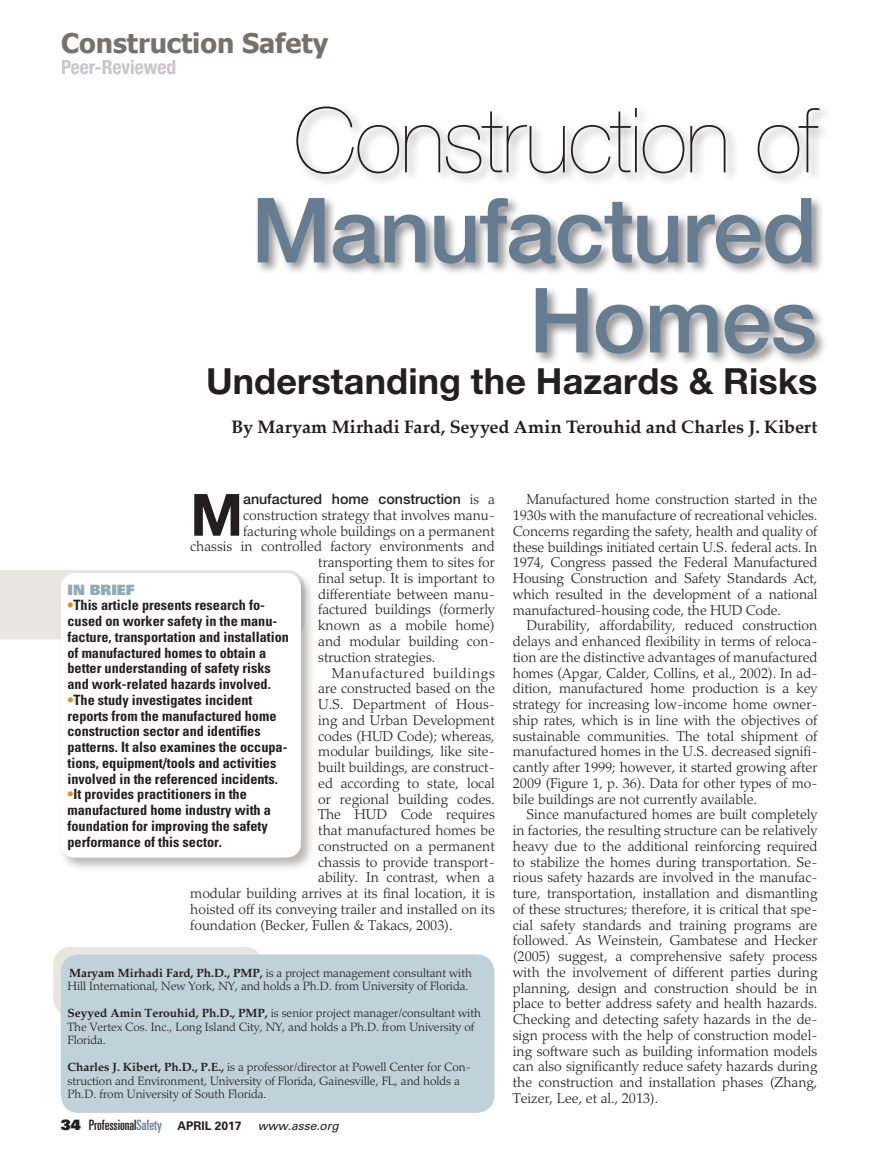
<style>
.page{position:relative;width:878px;height:1175px;background:#fff}
.page>*{position:absolute;margin:0;border:0;box-sizing:border-box;transform-origin:0 0}
.t1{font:500 90px/90px "Helvetica Neue LT Std";letter-spacing:-.015em;color:#657c91;text-align:right}
.t2{font:200 90px "Helvetica Neue LT Std";letter-spacing:-.02em;color:#231f20}
.t3{font:700 58.35px "Helvetica Neue LT Std";color:#231f20}
.t4{font:700 36px "Helvetica Neue LT Std";letter-spacing:.005em;color:#231f20}
.t5{font:700 27px "Tahoma";color:#76716d}
.t6{font:700 condensed 19.5px "Helvetica Neue LT Std";color:#cbc5c9}
.t7{font:700 18px "Palatino Linotype";color:#231f20}
.t8{font:300 14.25px/15.8px "Palatino LT Std";color:#231f20;text-align:justify}
.t9{font:700 condensed 14.25px/15.8px "Univers LT Std";color:#231f20}
.t10{font:ultra-condensed 14.25px "Univers LT Std";color:#231f20}
.t11{font:500 14.25px "Helvetica Neue LT Std";color:#231f20}
.t12{font:300 14.25px "Palatino LT Std";letter-spacing:.05em;color:#231f20}
.t13{font:14.25px "Univers LT Std X Black";color:#90abb8}
.t14{font:300 12px/13.5px "Palatino LT Std";color:#231f20}
.s1{font-family:"Palatino LT Std";font-weight:300}
.s2{color:#e58b1b}
.s3{font-weight:700}
.s4{font-family:"Univers LT Std X Black";font-stretch:normal}
.s5{color:#657c91}
.s6{font-weight:700;font-stretch:normal;font-size:12px}
.s7{font-style:italic;font-stretch:normal;font-size:12px}
</style>
<div class="page">
<div style="left:53px;top:947px;width:209px;height:69px;background:#e8e6e1;border-radius:18px"></div>
<div style="left:61px;top:954px;width:433px;height:158px;background:#c0d1d9;border-radius:18px"></div>
<div style="left:0;top:570px;width:292px;height:69px;background:#e8e6e1"></div>
<div style="left:59px;top:571px;width:256px;height:300px;background:#76716d;opacity:.5"></div>
<div style="left:61px;top:573px;width:240px;height:284px;background:#fff;border-radius:14px"></div>
<div style="left:254px;top:103px;width:578px;height:263px;background:#231f20;opacity:.5"></div>
<h3 class="t5" style="left:61px;top:24px;width:268px">Construction Safety</h3>
<h3 class="t6" style="left:61px;top:55px;width:116px">Peer-Reviewed</h3>
<h1 class="t2" style="left:294px;top:88px;width:524px">Construction of</h1>
<h1 class="t1" style="left:251px;top:184px;width:567px">Manufactured<br>Homes</h1>
<h3 class="t4" style="left:206px;top:359px;width:612px">Understanding the Hazards &amp; Risks</h3>
<p class="t7" style="left:231px;top:414px;width:587px">By Maryam Mirhadi Fard, Seyyed Amin Terouhid and Charles J. Kibert</p>
<h2 class="t3" style="left:190px;top:479px;width:54px">M</h2>
<p class="t11" style="left:243px;top:490px;width:253px">anufactured home construction <span class="s1">is a</span></p>
<p class="t8" style="left:243px;top:507px;width:253px">construction strategy that involves manu-</p>
<p class="t8" style="left:243px;top:523px;width:253px">facturing whole buildings on a permanent</p>
<p class="t8" style="left:190px;top:539px;width:306px">chassis in controlled factory environments and</p>
<p class="t8" style="left:318px;top:555px;width:178px">transporting them to sites for</p>
<p class="t8" style="left:318px;top:570px;width:178px">final setup. It is important to</p>
<p class="t8" style="left:318px;top:586px;width:178px">differentiate between manu-</p>
<p class="t8" style="left:318px;top:602px;width:178px">factured buildings (formerly</p>
<p class="t8" style="left:318px;top:618px;width:178px">known as a mobile home)</p>
<p class="t8" style="left:318px;top:633px;width:178px">and modular building con-</p>
<p class="t8" style="left:318px;top:649px;width:119px">struction strategies.</p>
<p class="t12" style="left:332px;top:664px;width:165px">Manufactured buildings</p>
<p class="t8" style="left:318px;top:680px;width:178px">are constructed based on the</p>
<p class="t8" style="left:318px;top:696px;width:178px">U.S. Department of Hous-</p>
<p class="t8" style="left:318px;top:712px;width:178px">ing and Urban Development</p>
<p class="t8" style="left:318px;top:728px;width:178px">codes (HUD Code); whereas,</p>
<p class="t8" style="left:318px;top:743px;width:178px">modular buildings, like site-</p>
<p class="t8" style="left:318px;top:759px;width:178px">built buildings, are construct-</p>
<p class="t8" style="left:318px;top:775px;width:178px">ed according to state, local</p>
<p class="t8" style="left:318px;top:791px;width:178px">or regional building codes.</p>
<p class="t8" style="left:318px;top:806px;width:178px">The HUD Code requires</p>
<p class="t8" style="left:318px;top:822px;width:178px">that manufactured homes be</p>
<p class="t8" style="left:318px;top:838px;width:178px">constructed on a permanent</p>
<p class="t8" style="left:318px;top:854px;width:178px">chassis to provide transport-</p>
<p class="t8" style="left:318px;top:869px;width:178px">ability. In contrast, when a</p>
<p class="t8" style="left:190px;top:885px;width:306px">modular building arrives at its final location, it is</p>
<p class="t8" style="left:190px;top:901px;width:306px">hoisted off its conveying trailer and installed on its</p>
<p class="t8" style="left:190px;top:917px;width:264px">foundation (Becker, Fullen &amp; Takacs, 2003).</p>
<p class="t13" style="left:68px;top:580px;width:69px">IN BRIEF</p>
<p class="t9" style="left:68px;top:597px;width:223px"><span class="s2">•</span>This article presents research fo&shy;cused on worker safety in the manu&shy;facture, transportation and installation of manufactured homes to obtain a better understanding of safety risks and work-related hazards involved.</p>
<p class="t9" style="left:68px;top:692px;width:221px"><span class="s2">•</span>The study investigates incident reports from the manufactured home construction sector and identifies patterns. It also examines the occupa&shy;tions, equipment/tools and activities involved in the referenced incidents.</p>
<p class="t9" style="left:68px;top:786px;width:205px"><span class="s2">•</span>It provides practitioners in the manufactured home industry with a foundation for improving the safety performance of this sector.</p>
<p class="t14" style="left:68px;top:966px;width:406px"><span class="s3">Maryam Mirhadi Fard, Ph.D., PMP,</span> is a project management consultant with<br>Hill International, New York, NY, and holds a Ph.D. from University of Florida.</p>
<p class="t14" style="left:68px;top:1006px;width:415px"><span class="s3">Seyyed Amin Terouhid, Ph.D., PMP,</span> is senior project manager/consultant with<br>The Vertex Cos. Inc., Long Island City, NY, and holds a Ph.D. from University of<br>Florida.</p>
<p class="t14" style="left:68px;top:1060px;width:405px"><span class="s3">Charles J. Kibert, Ph.D., P.E.,</span> is a professor/director at Powell Center for Con&shy;struction and Environment, University of Florida, Gainesville, FL, and holds a<br>Ph.D. from University of South Florida.</p>
<p class="t10" style="left:61px;top:1116px;width:280px"><span class="s4">34</span> Professional<span class="s5">Safety</span> <span class="s6">april 2017</span> <span class="s7">www.asse.org</span></p>
<p class="t8" style="left:513px;top:492px;width:306px;text-indent:13px">Manufactured home construction started in the 1930s with the manufacture of recreational vehicles.<br>Concerns regarding the safety, health and quality of these buildings initiated certain U.S. federal acts. In 1974, Congress passed the Federal Manufactured Housing Construction and Safety Standards Act, which resulted in the development of a national manufactured-housing code, the HUD Code.</p>
<p class="t8" style="left:513px;top:618px;width:306px;text-indent:13px">Durability, affordability, reduced construction delays and enhanced flexibility in terms of reloca&shy;tion are the distinctive advantages of manufactured homes (Apgar, Calder, Collins, et al., 2002). In ad&shy;dition, manufactured home production is a key strategy for increasing low-income home owner&shy;ship rates, which is in line with the objectives of sustainable communities. The total shipment of manufactured homes in the U.S. decreased signifi&shy;cantly after 1999; however, it started growing after 2009 (Figure 1, p. 36). Data for other types of mo&shy;bile buildings are not currently available.</p>
<p class="t8" style="left:513px;top:807px;width:306px;text-indent:13px">Since manufactured homes are built completely in factories, the resulting structure can be relatively heavy due to the additional reinforcing required to stabilize the homes during transportation. Se&shy;rious safety hazards are involved in the manufac&shy;ture, transportation, installation and dismantling of these structures; therefore, it is critical that spe&shy;cial safety standards and training programs are followed. As Weinstein, Gambatese and Hecker (2005) suggest, a comprehensive safety process with the involvement of different parties during planning, design and construction should be in place to better address safety and health hazards.<br>Checking and detecting safety hazards in the de&shy;sign process with the help of construction model&shy;ing software such as building information models can also significantly reduce safety hazards during the construction and installation phases (Zhang, Teizer, Lee, et al., 2013).</p>
</div>
